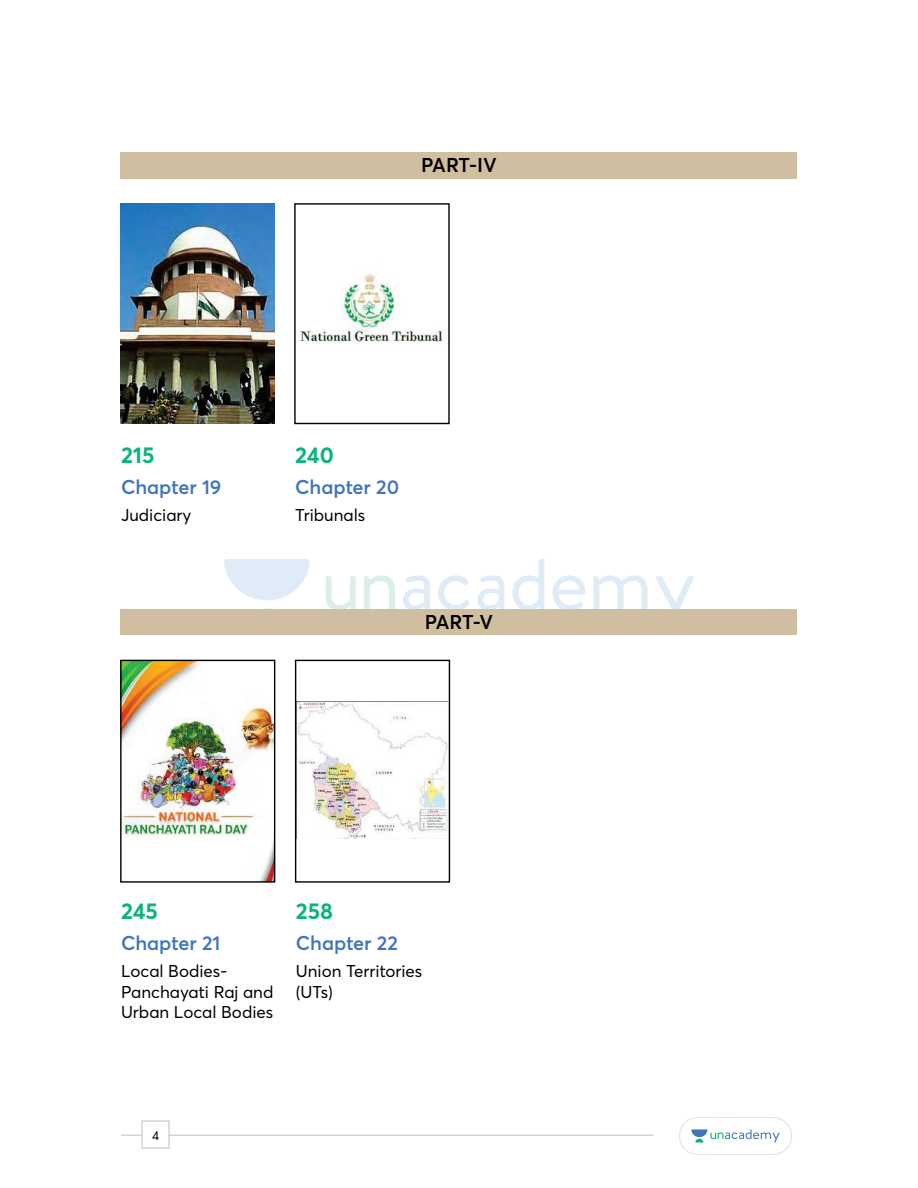
<style>
.page{position:relative;width:918px;height:1188px;background:#fff}
.page>*{position:absolute;margin:0;border:0;box-sizing:border-box;transform-origin:0 0}
.t1{font:700 22.65px "Averta Std";color:#0bb479}
.t2{font:600 19.8px "Averta Std";color:#4175ba}
.t3{font:600 19.8px "Averta Std";letter-spacing:-.025em;color:#000}
.t4{font:16.95px/20.2px "Averta Std";color:#000}
.t5{font:12.75px "Averta Std";color:#000}
</style>
<div class="page">
<hr style="left:121px;top:1135px;width:533px;height:1px;background:#d0d1d3">
<div style="left:142px;top:1121px;width:27px;height:27px;background:#fff"></div>
<div style="left:141px;top:1120px;width:29px;height:29px;border:1px solid #d0d1d3"></div>
<div style="left:679px;top:1117px;width:113px;height:38px;border:1px solid #e5e5e4;border-radius:18px"></div>
<svg style="left:691px;top:1129px;width:89px;height:14px"></svg>
<svg style="left:326px;top:576px;width:30px;height:34px"></svg>
<svg style="left:403px;top:575px;width:27px;height:35px"></svg>
<svg style="left:438px;top:575px;width:32px;height:35px"></svg>
<svg style="left:477px;top:575px;width:27px;height:35px"></svg>
<svg style="left:512px;top:559px;width:32px;height:51px"></svg>
<svg style="left:552px;top:575px;width:33px;height:35px"></svg>
<svg style="left:593px;top:575px;width:55px;height:35px"></svg>
<svg style="left:655px;top:576px;width:39px;height:34px"></svg>
<svg style="left:364px;top:575px;width:31px;height:35px"></svg>
<svg style="left:224px;top:559px;width:86px;height:41px"></svg>
<svg style="left:245px;top:608px;width:43px;height:2px"></svg>
<img style="left:122px;top:662px;width:151px;height:219px">
<div style="left:120px;top:660px;width:155px;height:223px;border:1px solid #000"></div>
<img style="left:297px;top:702px;width:151px;height:136px">
<div style="left:295px;top:660px;width:155px;height:223px;border:1px solid #000"></div>
<div style="left:121px;top:152px;width:676px;height:27px;background:#d0bea1"></div>
<div style="left:121px;top:610px;width:676px;height:25px;background:#d0bea1"></div>
<img style="left:121px;top:204px;width:154px;height:220px">
<img style="left:300px;top:273px;width:146px;height:69px">
<div style="left:294px;top:203px;width:156px;height:221px;border:1px solid #000"></div>
<p class="t3" style="left:421px;top:156px;width:77px">PART-IV</p>
<h1 class="t1" style="left:121px;top:446px;width:35px">215</h1>
<p class="t2" style="left:121px;top:478px;width:102px">Chapter 19</p>
<p class="t4" style="left:121px;top:506px;width:72px">Judiciary</p>
<h1 class="t1" style="left:295px;top:446px;width:40px">240</h1>
<p class="t2" style="left:295px;top:478px;width:106px">Chapter 20</p>
<p class="t4" style="left:295px;top:506px;width:72px">Tribunals</p>
<p class="t3" style="left:425px;top:613px;width:70px">PART-V</p>
<h1 class="t1" style="left:121px;top:902px;width:38px">245</h1>
<p class="t2" style="left:121px;top:935px;width:101px">Chapter 21</p>
<p class="t4" style="left:121px;top:963px;width:154px">Local Bodies-<br>Panchayati Raj and<br>Urban Local Bodies</p>
<h1 class="t1" style="left:296px;top:902px;width:39px">258</h1>
<p class="t2" style="left:296px;top:935px;width:104px">Chapter 22</p>
<p class="t4" style="left:296px;top:963px;width:128px">Union Territories (UTs)</p>
<p class="t5" style="left:152px;top:1130px;width:9px">4</p>
</div>
